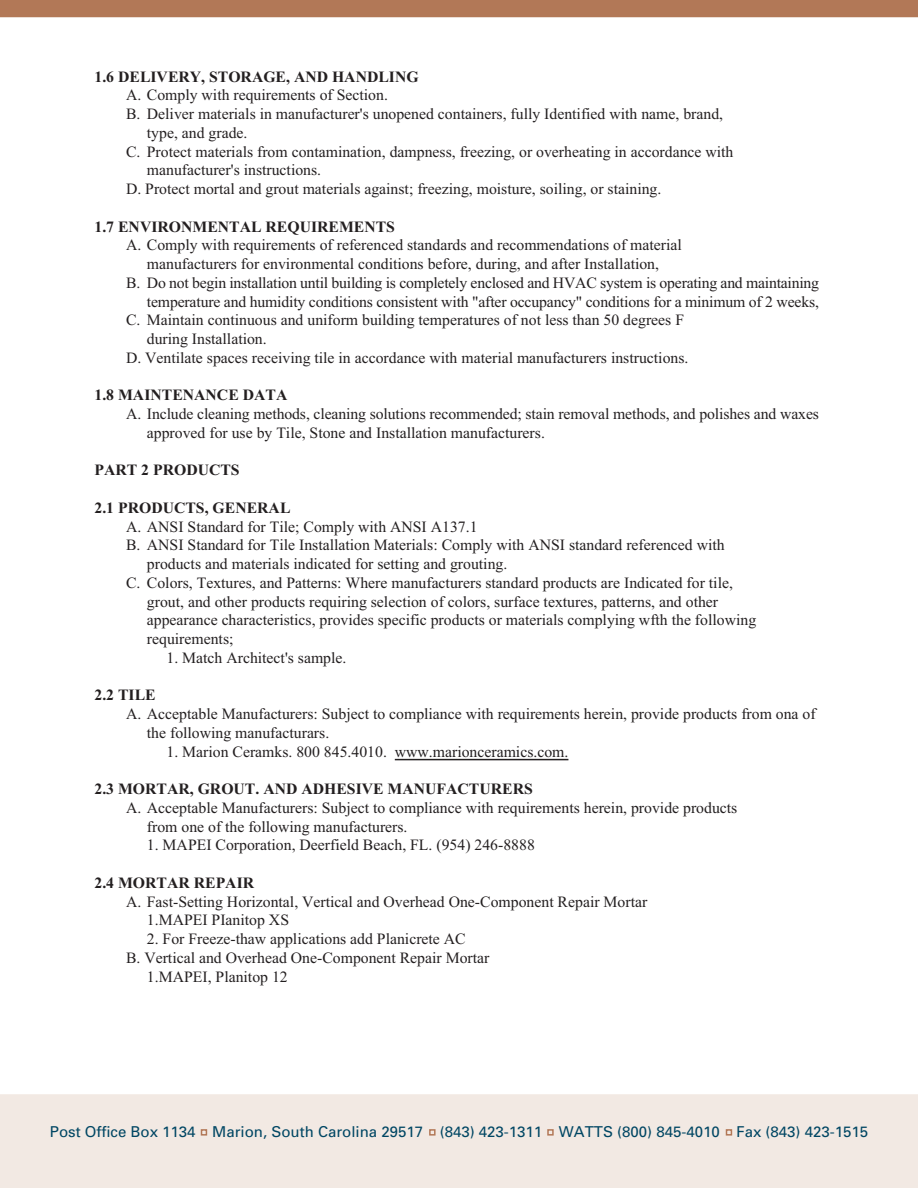
<style>
.page{position:relative;width:918px;height:1188px;background:#fff}
.page>*{position:absolute;margin:0;border:0;box-sizing:border-box;transform-origin:0 0}
.t1{font:15.75px/18.8px "Times New Roman MS";color:#231f20}
.t2{font:15.75px "Times New Roman Bd MS";color:#231f20}
.t3{font:15px "Univers";color:#004663}
</style>
<div class="page">
<div style="left:0;top:1094px;width:918px;height:93px;background:#f2e9e3"></div>
<div style="left:200px;top:1128px;width:533px;height:8px;background:#f2e9e3"></div>
<hr style="left:395px;top:759px;width:173px;height:1px;background:#231f20">
<div style="left:0;top:0;width:918px;height:17px;background:#b27857"></div>
<p class="t2" style="left:94px;top:71px;width:326px">1.6 DELIVERY, STORAGE, AND HANDLING</p>
<p class="t1" style="left:126px;top:87px;width:263px">A. Comply with requirements of Section.</p>
<p class="t1" style="left:126px;top:106px;width:599px">B. Deliver materials in manufacturer's unopened containers, fully Identified with name, brand,</p>
<p class="t1" style="left:147px;top:125px;width:102px">type, and grade.</p>
<p class="t1" style="left:126px;top:143px;width:609px">C. Protect materials from contamination, dampness, freezing, or overheating in accordance with</p>
<p class="t1" style="left:147px;top:162px;width:176px">manufacturer's instructions.</p>
<p class="t1" style="left:126px;top:181px;width:537px">D. Protect mortal and grout materials against; freezing, moisture, soiling, or staining.</p>
<p class="t2" style="left:94px;top:221px;width:302px">1.7 ENVIRONMENTAL REQUIREMENTS</p>
<p class="t1" style="left:126px;top:237px;width:557px">A. Comply with requirements of referenced standards and recommendations of material</p>
<p class="t1" style="left:147px;top:256px;width:514px">manufacturers for environmental conditions before, during, and after Installation,</p>
<p class="t1" style="left:126px;top:275px;width:695px">B. Do not begin installation until building is completely enclosed and HVAC system is operating and maintaining</p>
<p class="t1" style="left:147px;top:293px;width:674px">temperature and humidity conditions consistent with "after occupancy" conditions for a minimum of 2 weeks,</p>
<p class="t1" style="left:126px;top:312px;width:560px">C. Maintain continuous and uniform building temperatures of not less than 50 degrees F</p>
<p class="t1" style="left:147px;top:331px;width:121px">during Installation.</p>
<p class="t1" style="left:126px;top:350px;width:564px">D. Ventilate spaces receiving tile in accordance with material manufacturers instructions.</p>
<p class="t2" style="left:94px;top:390px;width:194px">1.8 MAINTENANCE DATA</p>
<p class="t1" style="left:147px;top:406px;width:674px;text-indent:-21px">A. Include cleaning methods, cleaning solutions recommended; stain removal methods, and polishes and waxes approved for use by Tile, Stone and Installation manufacturers.</p>
<p class="t2" style="left:94px;top:465px;width:147px">PART 2 PRODUCTS</p>
<p class="t2" style="left:94px;top:502px;width:198px">2.1 PRODUCTS, GENERAL</p>
<p class="t1" style="left:126px;top:518px;width:353px">A. ANSI Standard for Tile; Comply with ANSI A137.1</p>
<p class="t1" style="left:126px;top:537px;width:600px">B. ANSI Standard for Tile Installation Materials: Comply with ANSI standard referenced with</p>
<p class="t1" style="left:147px;top:556px;width:362px">products and materials indicated for setting and grouting.</p>
<p class="t1" style="left:126px;top:575px;width:609px">C. Colors, Textures, and Patterns: Where manufacturers standard products are Indicated for tile,</p>
<p class="t1" style="left:147px;top:593px;width:573px">grout, and other products requiring selection of colors, surface textures, patterns, and other</p>
<p class="t1" style="left:147px;top:612px;width:611px">appearance characteristics, provides specific products or materials complying wfth the following</p>
<p class="t1" style="left:147px;top:631px;width:88px">requirements;</p>
<p class="t1" style="left:166px;top:650px;width:181px">1. Match Architect's sample.</p>
<p class="t2" style="left:94px;top:690px;width:63px">2.2 TILE</p>
<p class="t1" style="left:147px;top:706px;width:670px;text-indent:-21px">A. Acceptable Manufacturers: Subject to compliance with requirements herein, provide products from ona of the following manufacturars.</p>
<p class="t1" style="left:166px;top:743px;width:403px">1. Marion Ceramks. 800 845.4010. www.marionceramics.com.</p>
<p class="t2" style="left:95px;top:784px;width:440px">2.3 MORTAR, GROUT. AND ADHESIVE MANUFACTURERS</p>
<p class="t1" style="left:147px;top:800px;width:592px;text-indent:-21px">A. Acceptable Manufacturers: Subject to compliance with requirements herein, provide products from one of the following manufacturers.</p>
<p class="t1" style="left:147px;top:837px;width:390px">1. MAPEI Corporation, Deerfield Beach, FL. (954) 246-8888</p>
<p class="t2" style="left:95px;top:877px;width:161px">2.4 MORTAR REPAIR</p>
<p class="t1" style="left:147px;top:893px;width:502px;text-indent:-21px">A. Fast-Setting Horizontal, Vertical and Overhead One-Component Repair Mortar<br>1.MAPEI PIanitop XS</p>
<p class="t1" style="left:147px;top:931px;width:320px">2. For Freeze-thaw applications add Planicrete AC</p>
<p class="t1" style="left:126px;top:950px;width:365px">B. Vertical and Overhead One-Component Repair Mortar</p>
<p class="t1" style="left:147px;top:968px;width:142px">1.MAPEI, Planitop 12</p>
<p class="t3" style="left:50px;top:1126px;width:820px">Post Office Box 1134 Marion, South Carolina 29517 (843) 423-1311 WATTS (800) 845-4010 Fax (843) 423-1515</p>
</div>
